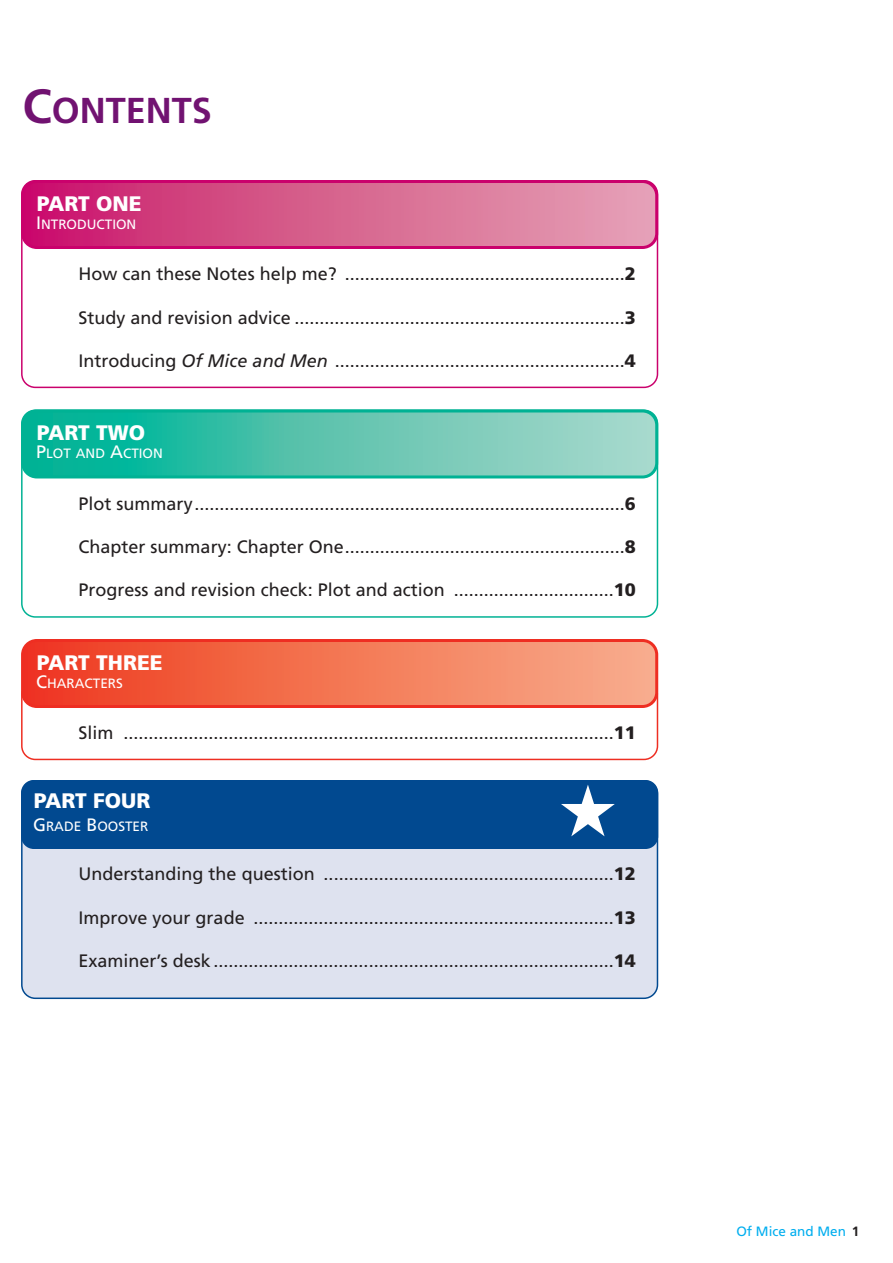
<style>
.page{position:relative;width:893px;height:1263px;background:#fff}
.page>*{position:absolute;margin:0;border:0;box-sizing:border-box;transform-origin:0 0}
.t1{font:700 36px "Frutiger";color:#711271}
.t2{font:900 21px "Frutiger";color:#fff}
.t3{font:18px "Frutiger";color:#231f20}
.t4{font:13.5px "Frutiger";color:#fff}
.t5{font:13.5px "Frutiger";color:#00aeef}
.s1{font-size:48px}
.s2{font-size:18px}
.s3{font-weight:900}
.s4{font-style:italic}
.s5{font-weight:700;color:#231f20}
</style>
<div class="page">
<div style="left:21px;top:780px;width:637px;height:219px;background:#dee2ef"></div>
<div style="left:21px;top:780px;width:637px;height:69px;background:#014990;border-radius:13px"></div>
<svg style="left:21px;top:249px;width:637px;height:139px"></svg>
<svg style="left:21px;top:478px;width:637px;height:140px"></svg>
<svg style="left:21px;top:708px;width:637px;height:52px"></svg>
<svg style="left:21px;top:639px;width:637px;height:69px;background:#f26e50"></svg>
<svg style="left:21px;top:410px;width:637px;height:68px;background:#4fc3ad"></svg>
<svg style="left:21px;top:180px;width:637px;height:69px;background:#d6578c"></svg>
<h1 class="t1" style="left:23px;top:96px;width:191px"><span class="s1">C</span>ONTENTS</h1>
<p class="t2" style="left:37px;top:195px;width:106px">PART ONE</p>
<p class="t4" style="left:36px;top:219px;width:102px"><span class="s2">I</span>NTRODUCTION</p>
<p class="t3" style="left:79px;top:267px;width:559px">How can these Notes help me? ........................................................<span class="s3">2</span></p>
<p class="t3" style="left:79px;top:310px;width:559px">Study and revision advice ..................................................................<span class="s3">3</span></p>
<p class="t3" style="left:79px;top:353px;width:559px">Introducing <span class="s4">Of Mice and Men</span> ..........................................................<span class="s3">4</span></p>
<p class="t2" style="left:37px;top:424px;width:110px">PART TWO</p>
<p class="t4" style="left:36px;top:448px;width:128px"><span class="s2">P</span>LOT AND <span class="s2">A</span>CTION</p>
<p class="t3" style="left:79px;top:496px;width:559px">Plot summary......................................................................................<span class="s3">6</span></p>
<p class="t3" style="left:79px;top:540px;width:559px">Chapter summary: Chapter One........................................................<span class="s3">8</span></p>
<p class="t3" style="left:79px;top:583px;width:559px">Progress and revision check: Plot and action ................................<span class="s3">10</span></p>
<p class="t2" style="left:37px;top:654px;width:127px">PART THREE</p>
<p class="t4" style="left:36px;top:678px;width:88px"><span class="s2">C</span>HARACTERS</p>
<p class="t3" style="left:79px;top:726px;width:559px">Slim ..................................................................................................<span class="s3">11</span></p>
<p class="t2" style="left:34px;top:792px;width:118px">PART FOUR</p>
<p class="t4" style="left:33px;top:821px;width:117px"><span class="s2">G</span>RADE <span class="s2">B</span>OOSTER</p>
<p class="t3" style="left:79px;top:867px;width:559px">Understanding the question ..........................................................<span class="s3">12</span></p>
<p class="t3" style="left:79px;top:910px;width:559px">Improve your grade ........................................................................<span class="s3">13</span></p>
<p class="t3" style="left:79px;top:953px;width:559px">Examiner’s desk ................................................................................<span class="s3">14</span></p>
<p class="t5" style="left:736px;top:1226px;width:124px">Of Mice and Men <span class="s5">1</span></p>
</div>
